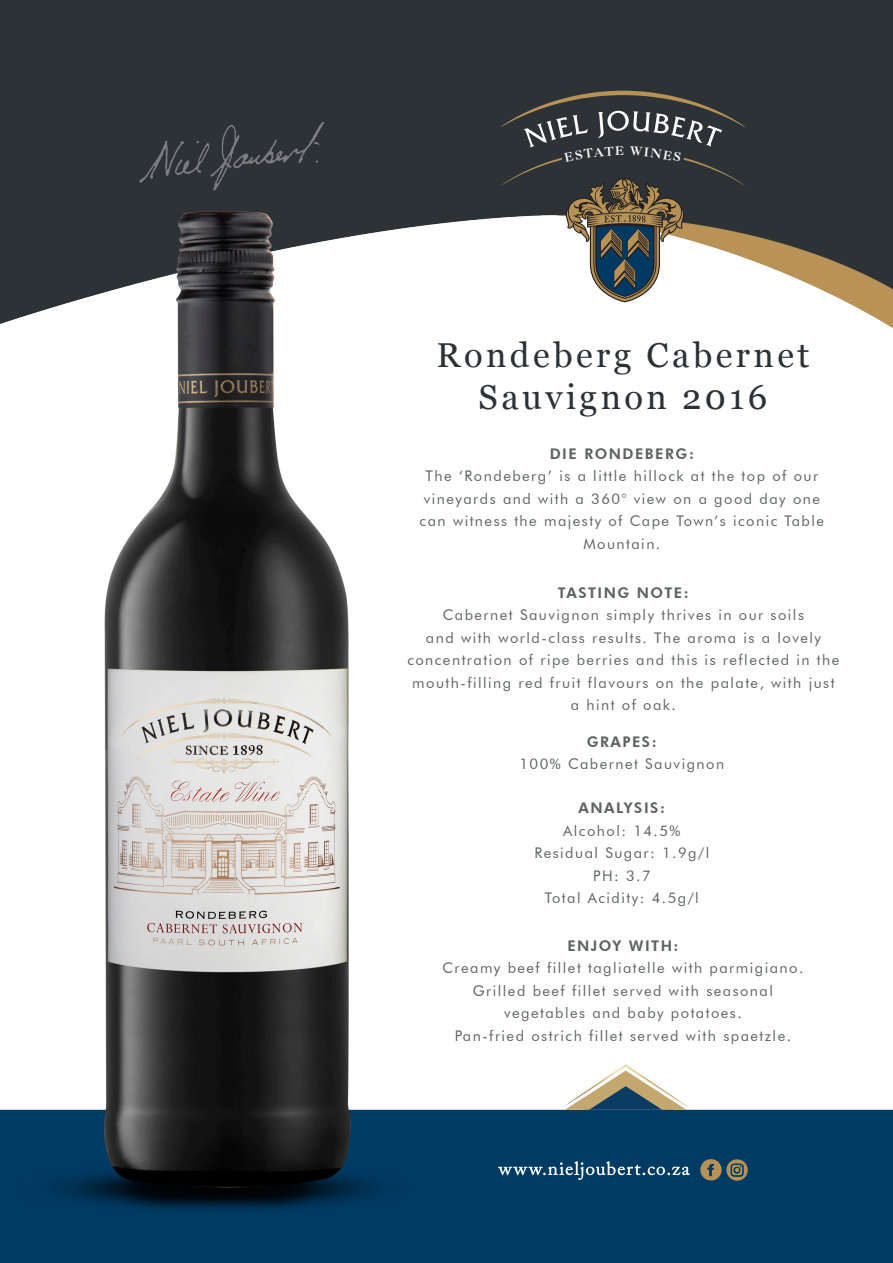
<style>
.page{position:relative;width:893px;height:1263px;background:#fff}
.page>*{position:absolute;margin:0;border:0;box-sizing:border-box;transform-origin:0 0}
.t1{font:34.5px/41.4px "Georgia";letter-spacing:.1em;color:#2c3137;text-align:center}
.t2{font:14.7px/22.5px "Futura BT";letter-spacing:.1em;color:#606261;text-align:center}
.t3{font:800 14.7px "Futura BT";letter-spacing:.1em;color:#606261}
</style>
<div class="page">
<img style="left:0;top:0;width:893px;height:1263px">
<svg style="left:139px;top:122px;width:185px;height:29px;background:#31363b"></svg>
<svg style="left:562px;top:1064px;width:128px;height:46px"></svg>
<svg style="left:498px;top:1161px;width:192px;height:19px;background:#2e5e7f"></svg>
<svg style="left:700px;top:1159px;width:48px;height:22px"></svg>
<img style="left:44px;top:151px;width:364px;height:1037px">
<svg style="left:501px;top:91px;width:244px;height:211px"></svg>
<p class="t1" style="left:436px;top:335px;width:374px">Rondeberg Cabernet<br>Sauvignon 2016</p>
<p class="t3" style="left:550px;top:445px;width:146px">DIE RONDEBERG:</p>
<p class="t2" style="left:420px;top:465px;width:406px">The ‘Rondeberg’ is a little hillock at the top of our vineyards and with a 360° view on a good day one can witness the majesty of Cape Town’s iconic Table Mountain.</p>
<p class="t3" style="left:558px;top:583px;width:132px">TASTING NOTE:</p>
<p class="t2" style="left:407px;top:603px;width:434px">Cabernet Sauvignon simply thrives in our soils<br>and with world-class results. The aroma is a lovely concentration of ripe berries and this is reflected in the mouth-filling red fruit flavours on the palate, with just a hint of oak.</p>
<p class="t3" style="left:587px;top:732px;width:72px">GRAPES:</p>
<p class="t2" style="left:519px;top:752px;width:206px">100% Cabernet Sauvignon</p>
<p class="t3" style="left:579px;top:799px;width:88px">ANALYSIS:</p>
<p class="t2" style="left:563px;top:819px;width:119px">Alcohol: 14.5%</p>
<p class="t2" style="left:534px;top:841px;width:176px">Residual Sugar: 1.9g/l</p>
<p class="t2" style="left:593px;top:864px;width:59px">PH: 3.7</p>
<p class="t2" style="left:545px;top:886px;width:155px">Total Acidity: 4.5g/l</p>
<p class="t3" style="left:567px;top:936px;width:113px">ENJOY WITH:</p>
<p class="t2" style="left:442px;top:956px;width:362px">Creamy beef fillet tagliatelle with parmigiano.</p>
<p class="t2" style="left:473px;top:979px;width:302px">Grilled beef fillet served with seasonal</p>
<p class="t2" style="left:504px;top:1001px;width:239px">vegetables and baby potatoes.</p>
<p class="t2" style="left:455px;top:1024px;width:338px">Pan-fried ostrich fillet served with spaetzle.</p>
</div>
